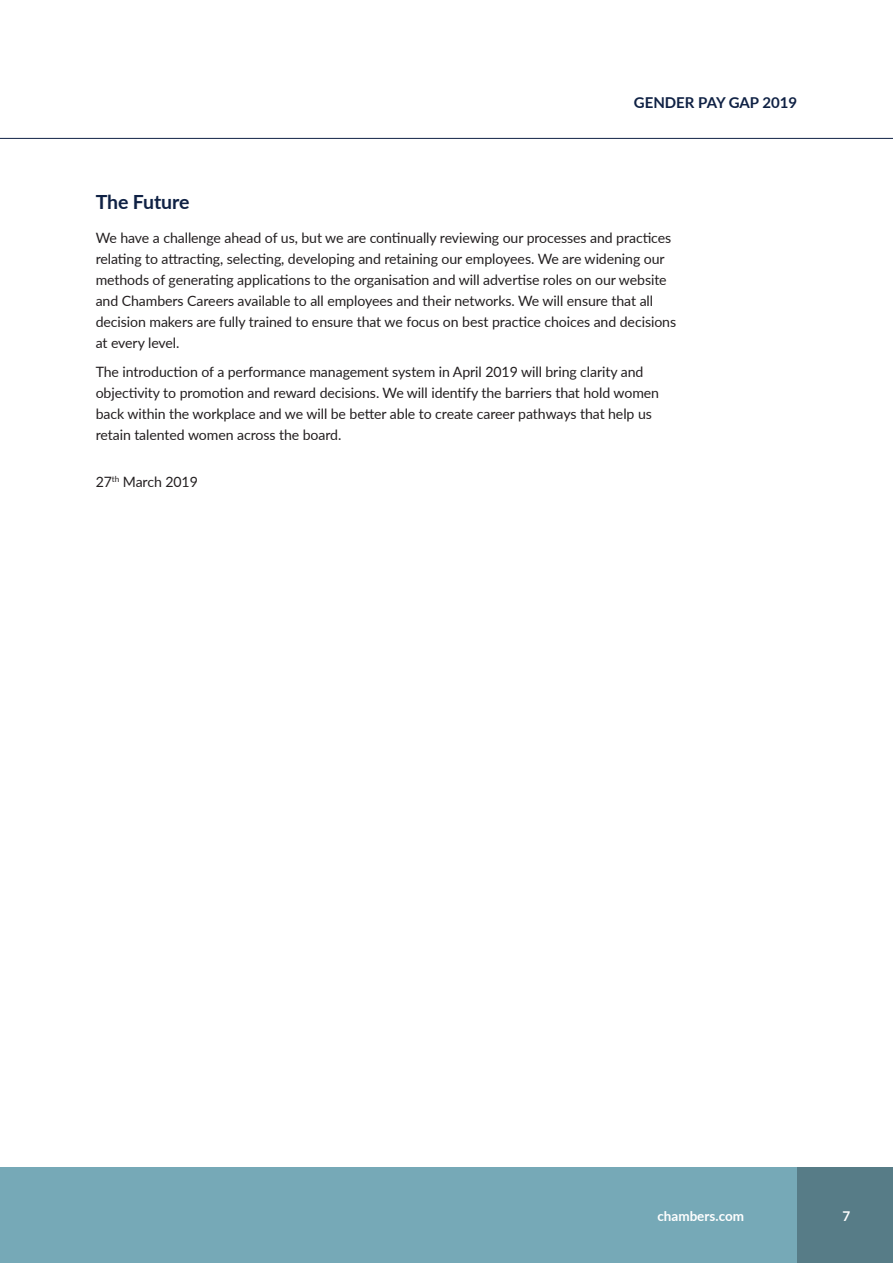
<style>
.page{position:relative;width:893px;height:1263px;background:#fff}
.page>*{position:absolute;margin:0;border:0;box-sizing:border-box;transform-origin:0 0}
.Sub_head{font:700 19.5px "Lato";letter-spacing:-.005em;color:#0f2144}
.t1{font:700 15px "Lato";color:#0f2144}
.Intro__Main{font:14.25px/21px "Lato";letter-spacing:-.005em;color:#231f20}
.t2{font:700 13.5px "Lato";color:#fff}
</style>
<div class="page">
<div style="left:0;top:1167px;width:893px;height:96px;background:#76a9b7"></div>
<div style="left:797px;top:1167px;width:96px;height:96px;background:#577c87"></div>
<hr style="left:0;top:138px;width:893px;height:1px;background:#0f2144">
<p class="t1" style="left:634px;top:91px;width:165px">GENDER PAY GAP 2019</p>
<p class="Sub_head" style="left:96px;top:188px;width:95px">The Future</p>
<p class="Intro__Main" style="left:96px;top:227px;width:582px">We have a challenge ahead of us, but we are continually reviewing our processes and practices relating to attracting, selecting, developing and retaining our employees. We are widening our methods of generating applications to the organisation and will advertise roles on our website and Chambers Careers available to all employees and their networks. We will ensure that all decision makers are fully trained to ensure that we focus on best practice choices and decisions at every level.</p>
<p class="Intro__Main" style="left:96px;top:361px;width:565px">The introduction of a performance management system in April 2019 will bring clarity and objectivity to promotion and reward decisions. We will identify the barriers that hold women back within the workplace and we will be better able to create career pathways that help us retain talented women across the board.</p>
<p class="Intro__Main" style="left:96px;top:471px;width:104px">27<sup>th</sup> March 2019</p>
<p class="t2" style="left:657px;top:1206px;width:88px">chambers.com</p>
<p class="t2" style="left:843px;top:1206px;width:9px">7</p>
<p class="t2" style="left:605px;top:1206px;width:141px">Chambers Unpublished</p>
</div>
